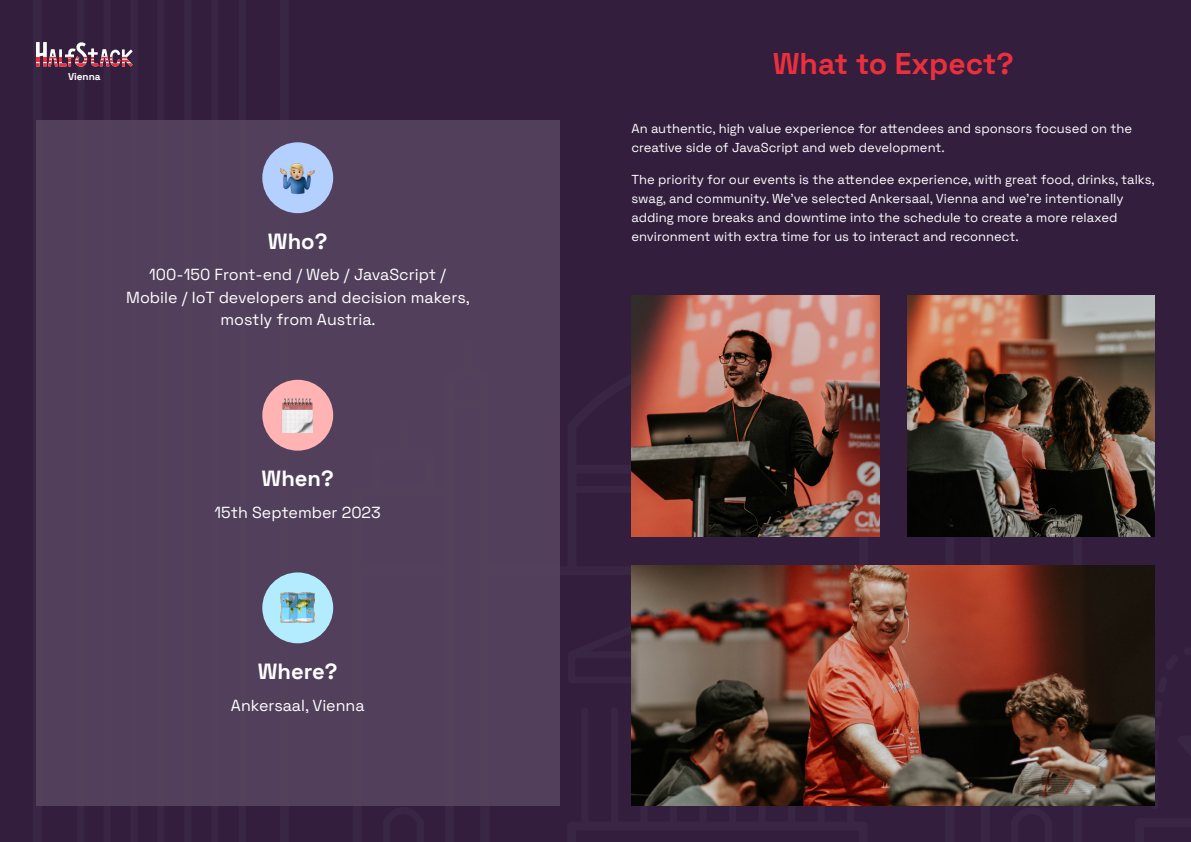
<style>
.page{position:relative;width:1191px;height:842px;background:#331e3e}
.page>*{position:absolute;margin:0;border:0;box-sizing:border-box;transform-origin:0 0}
.t1{font:700 30px "Space Grotesk";color:#ed2f3d}
.t2{font:700 22px "Space Grotesk";color:#fff}
.t3{font:16px/22.4px "Space Grotesk";color:#fff;text-align:center}
.t4{font:13px/18.9px "Space Grotesk";color:#fff}
.t5{font:700 10px "Space Grotesk";color:#fff}
</style>
<div class="page">
<div style="left:581px;top:707px;width:7px;height:122px;background:#392544;border-radius:4px"></div>
<div style="left:611px;top:707px;width:7px;height:122px;background:#392544;border-radius:4px"></div>
<div style="left:640px;top:707px;width:7px;height:122px;background:#392544;border-radius:4px"></div>
<div style="left:670px;top:707px;width:7px;height:122px;background:#392544;border-radius:4px"></div>
<div style="left:699px;top:707px;width:7px;height:122px;background:#392544;border-radius:4px"></div>
<div style="left:729px;top:707px;width:7px;height:122px;background:#392544;border-radius:4px"></div>
<div style="left:758px;top:707px;width:7px;height:122px;background:#392544;border-radius:4px"></div>
<div style="left:788px;top:707px;width:7px;height:122px;background:#392544;border-radius:4px"></div>
<div style="left:817px;top:707px;width:7px;height:122px;background:#392544;border-radius:4px"></div>
<div style="left:847px;top:707px;width:7px;height:122px;background:#392544;border-radius:4px"></div>
<div style="left:567px;top:465px;width:300px;height:9px;background:#392544;border-radius:4px"></div>
<div style="left:568px;top:486px;width:298px;height:7px;background:#392544;border-radius:4px"></div>
<div style="left:36px;top:120px;width:523px;height:686px;background:#513f5b"></div>
<img style="left:631px;top:565px;width:524px;height:241px">
<img style="left:907px;top:296px;width:248px;height:241px">
<div style="left:262px;top:142px;width:71px;height:71px;background:#b3d0ff;border-radius:50%"></div>
<img style="left:281px;top:163px;width:34px;height:32px">
<div style="left:262px;top:380px;width:71px;height:71px;background:#ffb3b3;border-radius:50%"></div>
<img style="left:282px;top:398px;width:31px;height:34px">
<div style="left:262px;top:572px;width:71px;height:71px;background:#b3ecff;border-radius:50%"></div>
<img style="left:281px;top:592px;width:34px;height:31px">
<svg style="left:36px;top:42px;width:97px;height:25px"></svg>
<img style="left:631px;top:296px;width:248px;height:241px">
<p class="t5" style="left:68px;top:69px;width:34px">Vienna</p>
<h1 class="t1" style="left:772px;top:42px;width:243px">What to Expect?</h1>
<p class="t4" style="left:631px;top:119px;width:502px">An authentic, high value experience for attendees and sponsors focused on the creative side of JavaScript and web development.</p>
<p class="t4" style="left:631px;top:169px;width:525px">The priority for our events is the attendee experience, with great food, drinks, talks, swag, and community. We’ve selected Ankersaal, Vienna and we’re intentionally adding more breaks and downtime into the schedule to create a more relaxed</p>
<h2 class="t2" style="left:268px;top:225px;width:61px">Who?</h2>
<p class="t4" style="left:631px;top:226px;width:388px">environment with extra time for us to interact and reconnect.</p>
<p class="t3" style="left:126px;top:263px;width:345px">100-150 Front-end / Web / JavaScript /<br>Mobile / IoT developers and decision makers, mostly from Austria.</p>
<h2 class="t2" style="left:262px;top:463px;width:74px">When?</h2>
<p class="t3" style="left:215px;top:500px;width:168px">15th September 2023</p>
<h2 class="t2" style="left:258px;top:655px;width:81px">Where?</h2>
<p class="t3" style="left:231px;top:693px;width:135px">Ankersaal, Vienna</p>
</div>
